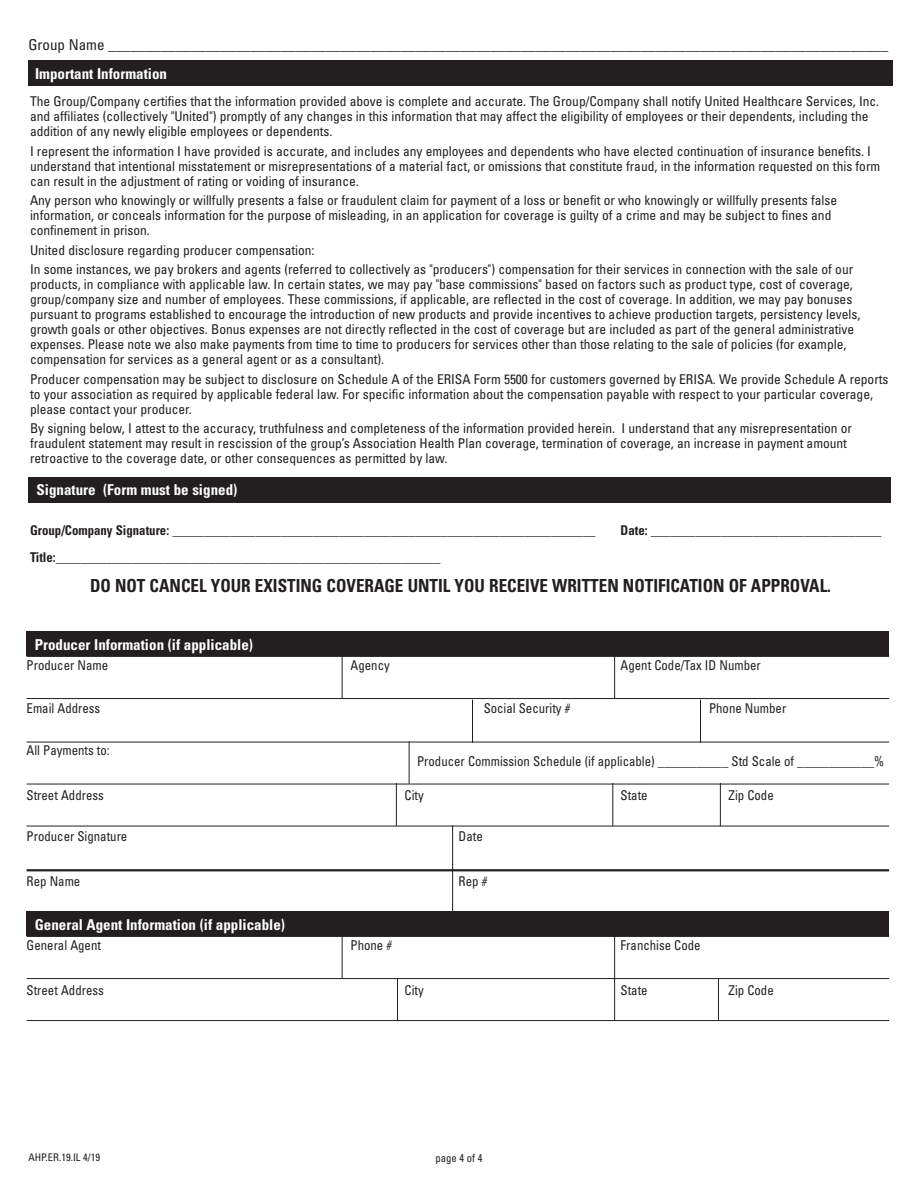
<style>
.page{position:relative;width:918px;height:1188px;background:#fff}
.page>*{position:absolute;margin:0;border:0;box-sizing:border-box;transform-origin:0 0}
.t1{font:700 condensed 18px "Univers";color:#231f20;scale:.95 1}
.t2{font:700 condensed 15px "Univers";color:#fff}
.t3{font:condensed 15px "Univers";color:#231f20}
.t4{font:condensed 13.5px/15px "Univers";color:#231f20}
.t5{font:condensed 13.5px "Univers";color:#231f20;scale:.95 1}
.t6{font:700 condensed 13.5px "Univers";color:#231f20;scale:.95 1}
.t7{font:condensed 11.25px "Univers";color:#231f20;scale:.95 1}
.t8{font:condensed 10.5px "Univers";color:#231f20}
</style>
<div class="page">
<div style="left:28px;top:61px;width:865px;height:25px;background:#231f20"></div>
<div style="left:28px;top:478px;width:863px;height:25px;background:#231f20"></div>
<div style="left:27px;top:632px;width:862px;height:24px;background:#231f20"></div>
<hr style="left:27px;top:655px;width:862px;height:2px;background:#231f20">
<hr style="left:27px;top:698px;width:862px;height:1px;background:#231f20">
<hr style="left:27px;top:742px;width:862px;height:1px;background:#231f20">
<hr style="left:27px;top:784px;width:862px;height:1px;background:#231f20">
<hr style="left:27px;top:826px;width:862px;height:1px;background:#231f20">
<hr style="left:27px;top:869px;width:862px;height:2px;background:#231f20">
<hr style="left:27px;top:911px;width:862px;height:1px;background:#231f20">
<hr style="left:342px;top:656px;width:1px;height:42px;background:#231f20">
<hr style="left:409px;top:741px;width:1px;height:43px;background:#231f20">
<hr style="left:614px;top:656px;width:1px;height:43px;background:#231f20">
<hr style="left:700px;top:700px;width:1px;height:43px;background:#231f20">
<hr style="left:472px;top:700px;width:1px;height:43px;background:#231f20">
<hr style="left:452px;top:825px;width:1px;height:87px;background:#231f20">
<hr style="left:720px;top:783px;width:1px;height:43px;background:#231f20">
<hr style="left:612px;top:783px;width:1px;height:43px;background:#231f20">
<hr style="left:396px;top:783px;width:1px;height:43px;background:#231f20">
<div style="left:27px;top:912px;width:862px;height:24px;background:#231f20"></div>
<hr style="left:27px;top:935px;width:862px;height:2px;background:#231f20">
<hr style="left:27px;top:978px;width:862px;height:1px;background:#231f20">
<hr style="left:27px;top:1020px;width:862px;height:1px;background:#231f20">
<hr style="left:342px;top:936px;width:1px;height:43px;background:#231f20">
<hr style="left:614px;top:936px;width:1px;height:85px;background:#231f20">
<hr style="left:718px;top:979px;width:1px;height:41px;background:#231f20">
<hr style="left:397px;top:978px;width:1px;height:43px;background:#231f20">
<p class="t3" style="left:28px;top:39px;width:861px">Group Name ________________________________________________________________________________________________________</p>
<p class="t2" style="left:35px;top:68px;width:133px">Important Information</p>
<p class="t4" style="left:30px;top:95px;width:851px">The Group/Company certifies that the information provided above is complete and accurate. The Group/Company shall notify United Healthcare Services, Inc. and affiliates (collectively "United") promptly of any changes in this information that may affect the eligibility of employees or their dependents, including the addition of any newly eligible employees or dependents.</p>
<p class="t4" style="left:30px;top:145px;width:852px">I represent the information I have provided is accurate, and includes any employees and dependents who have elected continuation of insurance benefits. I understand that intentional misstatement or misrepresentations of a material fact, or omissions that constitute fraud, in the information requested on this form can result in the adjustment of rating or voiding of insurance.</p>
<p class="t4" style="left:30px;top:194px;width:809px">Any person who knowingly or willfully presents a false or fraudulent claim for payment of a loss or benefit or who knowingly or willfully presents false information, or conceals information for the purpose of misleading, in an application for coverage is guilty of a crime and may be subject to fines and confinement in prison.</p>
<p class="t4" style="left:30px;top:241px;width:825px;line-height:19.5px">United disclosure regarding producer compensation:<br>In some instances, we pay brokers and agents (referred to collectively as "producers") compensation for their services in connection with the sale of our</p>
<p class="t4" style="left:30px;top:278px;width:832px">products, in compliance with applicable law. In certain states, we may pay "base commissions" based on factors such as product type, cost of coverage, group/company size and number of employees. These commissions, if applicable, are reflected in the cost of coverage. In addition, we may pay bonuses pursuant to programs established to encourage the introduction of new products and provide incentives to achieve production targets, persistency levels, growth goals or other objectives. Bonus expenses are not directly reflected in the cost of coverage but are included as part of the general administrative expenses. Please note we also make payments from time to time to producers for services other than those relating to the sale of policies (for example, compensation for services as a general agent or as a consultant).</p>
<p class="t4" style="left:30px;top:373px;width:860px">Producer compensation may be subject to disclosure on Schedule A of the ERISA Form 5500 for customers governed by ERISA. We provide Schedule A reports to your association as required by applicable federal law. For specific information about the compensation payable with respect to your particular coverage, please contact your producer.</p>
<p class="t4" style="left:30px;top:422px;width:823px">By signing below, I attest to the accuracy, truthfulness and completeness of the information provided herein. I understand that any misrepresentation or fraudulent statement may result in rescission of the group’s Association Health Plan coverage, termination of coverage, an increase in payment amount retroactive to the coverage date, or other consequences as permitted by law.</p>
<p class="t2" style="left:37px;top:484px;width:202px">Signature (Form must be signed)</p>
<p class="t6" style="left:30px;top:526px;width:597px">Group/Company Signature: __________________________________________________________________</p>
<p class="t6" style="left:621px;top:526px;width:276px">Date: ____________________________________</p>
<p class="t6" style="left:30px;top:553px;width:434px">Title:____________________________________________________________</p>
<h1 class="t1" style="left:90px;top:579px;width:782px">DO NOT CANCEL YOUR EXISTING COVERAGE UNTIL YOU RECEIVE WRITTEN NOTIFICATION OF APPROVAL.</h1>
<p class="t2" style="left:35px;top:639px;width:220px">Producer Information (if applicable)</p>
<p class="t5" style="left:27px;top:660px;width:87px">Producer Name</p>
<p class="t5" style="left:351px;top:660px;width:43px">Agency</p>
<p class="t5" style="left:621px;top:660px;width:149px">Agent Code/Tax ID Number</p>
<p class="t5" style="left:27px;top:703px;width:79px">Email Address</p>
<p class="t5" style="left:484px;top:703px;width:93px">Social Security #</p>
<p class="t5" style="left:709px;top:703px;width:83px">Phone Number</p>
<p class="t5" style="left:27px;top:745px;width:89px">All Payments to:</p>
<p class="t5" style="left:417px;top:756px;width:493px">Producer Commission Schedule (if applicable) ___________ Std Scale of ____________%</p>
<p class="t5" style="left:27px;top:790px;width:83px">Street Address</p>
<p class="t5" style="left:405px;top:790px;width:22px">City</p>
<p class="t5" style="left:621px;top:790px;width:30px">State</p>
<p class="t5" style="left:729px;top:790px;width:49px">Zip Code</p>
<p class="t5" style="left:27px;top:831px;width:108px">Producer Signature</p>
<p class="t5" style="left:459px;top:831px;width:27px">Date</p>
<p class="t5" style="left:27px;top:876px;width:58px">Rep Name</p>
<p class="t5" style="left:459px;top:876px;width:32px">Rep #</p>
<p class="t2" style="left:35px;top:919px;width:252px">General Agent Information (if applicable)</p>
<p class="t5" style="left:27px;top:940px;width:80px">General Agent</p>
<p class="t5" style="left:351px;top:940px;width:45px">Phone #</p>
<p class="t5" style="left:621px;top:940px;width:86px">Franchise Code</p>
<p class="t5" style="left:27px;top:985px;width:83px">Street Address</p>
<p class="t5" style="left:405px;top:985px;width:22px">City</p>
<p class="t5" style="left:621px;top:985px;width:30px">State</p>
<p class="t5" style="left:729px;top:985px;width:49px">Zip Code</p>
<p class="t8" style="left:28px;top:1153px;width:73px">AHP.ER.19.IL 4/19</p>
<p class="t7" style="left:435px;top:1153px;width:51px">page 4 of 4</p>
</div>
